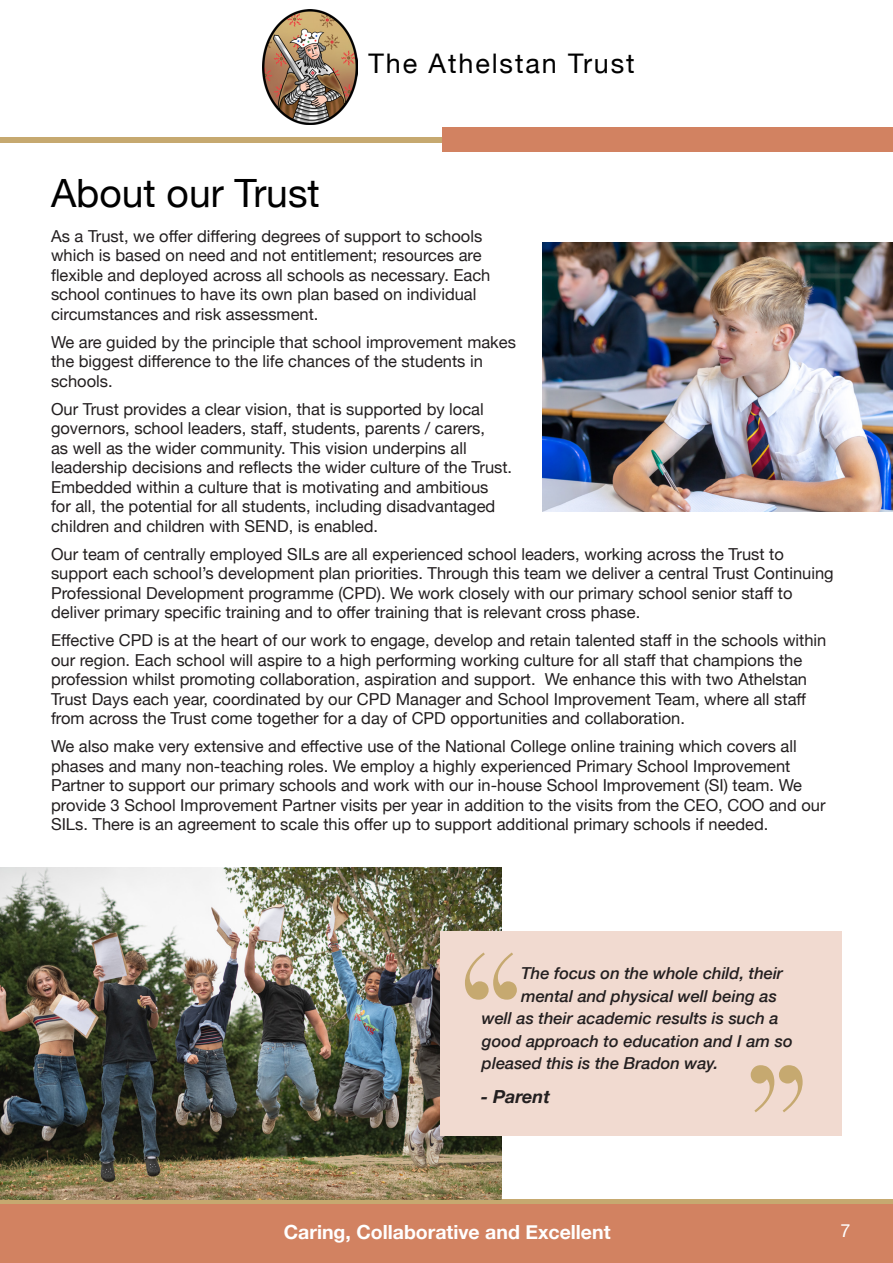
<style>
.page{position:relative;width:893px;height:1263px;background:#fff}
.page>*{position:absolute;margin:0;border:0;box-sizing:border-box;transform-origin:0 0}
.t1{font:39px "Helvetica Neue";color:#000}
.t2{font:27px "Helvetica Neue";letter-spacing:.07em;color:#000}
.t3{font:700 19.5px "Helvetica Neue";color:#fff}
.t4{font:italic 700 18px "Helvetica Neue";color:#231f20}
.t5{font:18px "Helvetica Neue";color:#fff}
.t6{font:16.5px/19.5px "Helvetica Neue";color:#231f20}
.t7{font:italic 500 16.5px "Helvetica Neue";color:#231f20}
</style>
<div class="page">
<div style="left:0;top:1201px;width:893px;height:62px;background:#d28261"></div>
<div style="left:0;top:1199px;width:893px;height:5px;background:#c6a970"></div>
<img style="left:262px;top:9px;width:96px;height:116px">
<div style="left:0;top:137px;width:893px;height:6px;background:#c6a970"></div>
<div style="left:442px;top:128px;width:451px;height:24px;background:#d28261"></div>
<img style="left:0;top:867px;width:501px;height:332px">
<img style="left:543px;top:242px;width:350px;height:269px">
<div style="left:440px;top:931px;width:402px;height:204px;background:#f1dad0"></div>
<svg style="left:465px;top:952px;width:52px;height:48px"></svg>
<svg style="left:751px;top:1065px;width:52px;height:47px"></svg>
<h2 class="t2" style="left:369px;top:44px;width:268px">The Athelstan Trust</h2>
<p class="t1" style="left:51px;top:165px;width:270px">About our Trust</p>
<p class="t6" style="left:51px;top:227px;width:441px">As a Trust, we offer differing degrees of support to schools which is based on need and not entitlement; resources are flexible and deployed across all schools as necessary. Each school continues to have its own plan based on individual circumstances and risk assessment.</p>
<p class="t6" style="left:51px;top:333px;width:466px">We are guided by the principle that school improvement makes the biggest difference to the life chances of the students in schools.</p>
<p class="t6" style="left:51px;top:400px;width:463px">Our Trust provides a clear vision, that is supported by local governors, school leaders, staff, students, parents / carers,<br>as well as the wider community. This vision underpins all leadership decisions and reflects the wider culture of the Trust.<br>Embedded within a culture that is motivating and ambitious for all, the potential for all students, including disadvantaged children and children with SEND, is enabled.</p>
<p class="t6" style="left:51px;top:545px;width:784px">Our team of centrally employed SILs are all experienced school leaders, working across the Trust to support each school’s development plan priorities. Through this team we deliver a central Trust Continuing Professional Development programme (CPD). We work closely with our primary school senior staff to deliver primary specific training and to offer training that is relevant cross phase.</p>
<p class="t6" style="left:51px;top:632px;width:777px">Effective CPD is at the heart of our work to engage, develop and retain talented staff in the schools within our region. Each school will aspire to a high performing working culture for all staff that champions the profession whilst promoting collaboration, aspiration and support. We enhance this with two Athelstan Trust Days each year, coordinated by our CPD Manager and School Improvement Team, where all staff from across the Trust come together for a day of CPD opportunities and collaboration.</p>
<p class="t6" style="left:51px;top:738px;width:776px">We also make very extensive and effective use of the National College online training which covers all phases and many non-teaching roles. We employ a highly experienced Primary School Improvement Partner to support our primary schools and work with our in-house School Improvement (SI) team. We provide 3 School Improvement Partner visits per year in addition to the visits from the CEO, COO and our SILs. There is an agreement to scale this offer up to support additional primary schools if needed.</p>
<p class="t7" style="left:521px;top:959px;width:263px">The focus on the whole child, their</p>
<p class="t7" style="left:521px;top:981px;width:257px">mental and physical well being as</p>
<p class="t7" style="left:482px;top:1004px;width:298px">well as their academic results is such a</p>
<p class="t7" style="left:482px;top:1026px;width:312px">good approach to education and I am so</p>
<p class="t7" style="left:482px;top:1049px;width:238px">pleased this is the Bradon way.</p>
<p class="t4" style="left:481px;top:1082px;width:71px">- Parent</p>
<p class="t3" style="left:284px;top:1217px;width:328px">Caring, Collaborative and Excellent</p>
<p class="t5" style="left:840px;top:1218px;width:12px">7</p>
</div>
